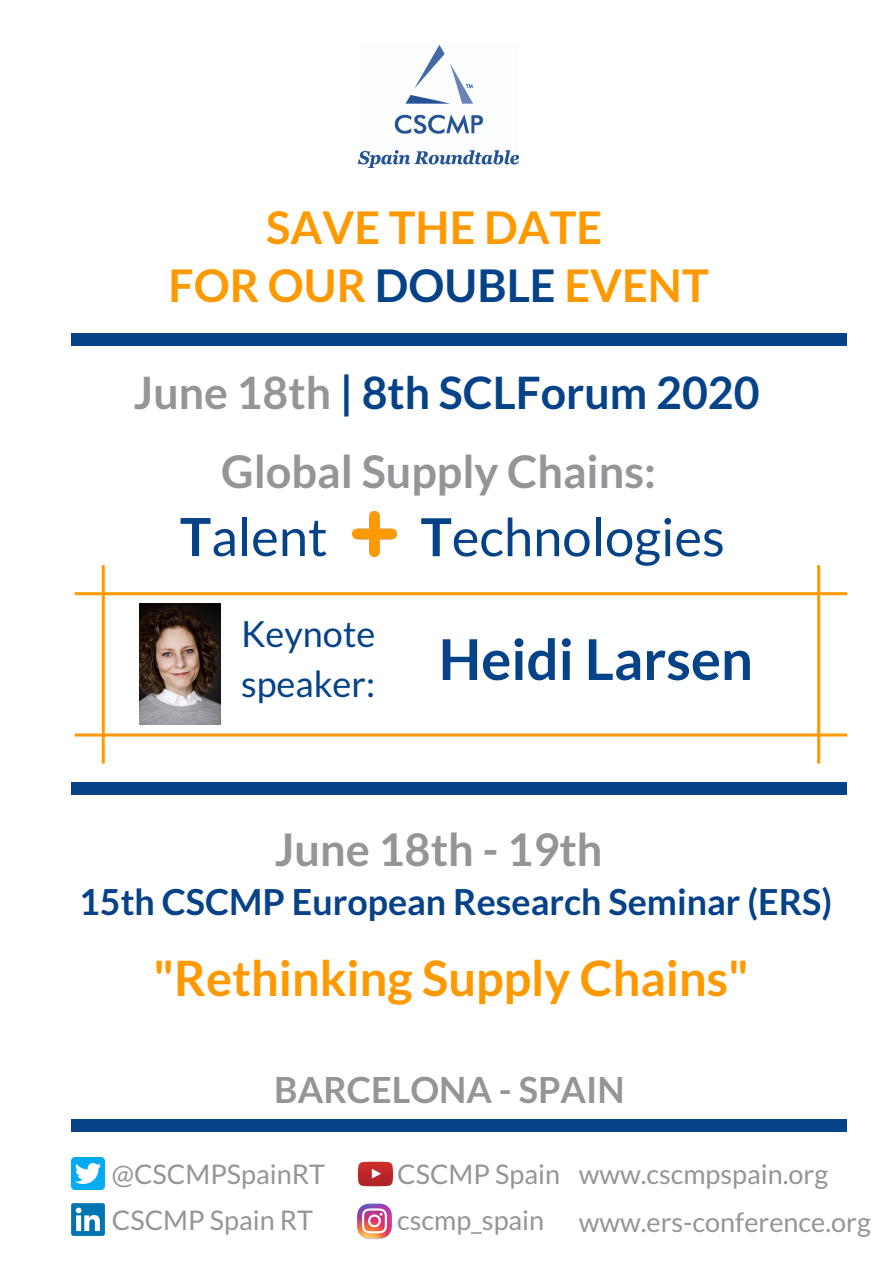
<style>
.page{position:relative;width:893px;height:1263px;background:#fff}
.page>*{position:absolute;margin:0;border:0;box-sizing:border-box;transform-origin:0 0}
.t1{font:700 56.25px "Lato";color:#064287}
.t2{font:52.5px "Lato";color:#064287}
.t3{font:700 48.75px "Lato";color:#f90}
.t4{font:700 45px "Lato";color:#939598}
.t5{font:700 45px/58.3px "Lato";color:#f90;text-align:center}
.t6{font:700 44.62px "Lato";color:#064287}
.t7{font:700 36px "Lato";color:#939598}
.t8{font:36px "Lato";color:#064287}
.t9{font:700 35.85px "Lato";color:#064287}
.t10{font:27px/46px "Lato";color:#939598}
.s1{color:#064287}
.s2{color:#939598}
.s3{font-weight:700}
</style>
<div class="page">
<div style="left:72px;top:1120px;width:775px;height:12px;background:#064287"></div>
<img style="left:358px;top:46px;width:161px;height:122px">
<img style="left:72px;top:1157px;width:32px;height:33px">
<img style="left:72px;top:1203px;width:32px;height:33px">
<img style="left:357px;top:1161px;width:37px;height:26px">
<img style="left:357px;top:1204px;width:35px;height:35px">
<img style="left:352px;top:512px;width:44px;height:44px">
<svg style="left:75px;top:565px;width:772px;height:198px"></svg>
<img style="left:140px;top:604px;width:80px;height:121px">
<div style="left:72px;top:782px;width:775px;height:12px;background:#064287"></div>
<div style="left:72px;top:334px;width:775px;height:12px;background:#064287"></div>
<h3 class="t5" style="left:168px;top:197px;width:542px">SAVE THE DATE<br>FOR OUR <span class="s1">DOUBLE</span> EVENT</h3>
<h3 class="t6" style="left:134px;top:365px;width:627px"><span class="s2">June 18th</span> | 8th SCLForum 2020</h3>
<h3 class="t4" style="left:221px;top:444px;width:436px">Global Supply Chains:</h3>
<h2 class="t2" style="left:180px;top:504px;width:149px"><span class="s3">T</span>alent</h2>
<h2 class="t2" style="left:420px;top:504px;width:306px"><span class="s3">T</span>echnologies</h2>
<h3 class="t8" style="left:241px;top:611px;width:136px">Keynote</h3>
<h1 class="t1" style="left:241px;top:624px;width:513px"><sub>speaker:</sub> Heidi Larsen</h1>
<h3 class="t4" style="left:275px;top:821px;width:329px">June 18th - 19th</h3>
<h3 class="t9" style="left:79px;top:880px;width:754px">15th CSCMP European Research Seminar (ERS)</h3>
<h3 class="t3" style="left:154px;top:948px;width:596px">"Rethinking Supply Chains"</h3>
<h3 class="t7" style="left:274px;top:1067px;width:352px">BARCELONA - SPAIN</h3>
<p class="t10" style="left:112px;top:1150px;width:215px">@CSCMPSpainRT<br>CSCMP Spain RT</p>
<p class="t10" style="left:397px;top:1150px;width:432px;line-height:46.6px">CSCMP Spain www.cscmpspain.org cscmp_spain</p>
<p class="t10" style="left:579px;top:1198px;width:294px">www.ers-conference.org</p>
</div>
